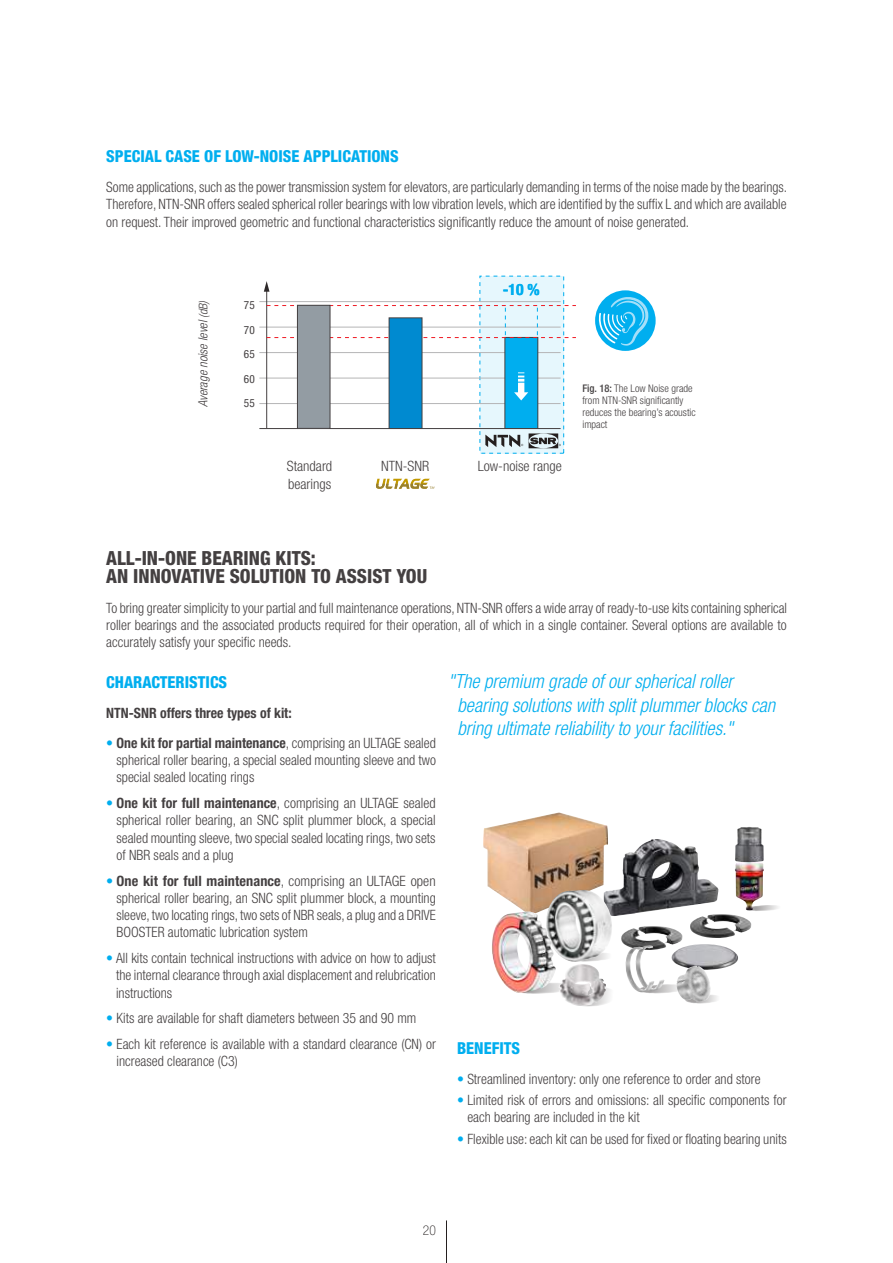
<style>
.page{position:relative;width:893px;height:1263px;background:#fff}
.page>*{position:absolute;margin:0;border:0;box-sizing:border-box;transform-origin:0 0}
.t1{font:italic 300 condensed 19.5px/23.4px "Helvetica Neue LT Std";color:#00aeef}
.t2{font:800 condensed 19.5px/18px "Helvetica Neue";color:#444041}
.t3{font:800 condensed 16.5px "Helvetica Neue";color:#00aeef}
.t4{font:700 condensed 15.75px "Helvetica Neue";color:#00aeef}
.t5{font:300 condensed 14.25px/17.2px "Helvetica Neue";color:#444041;text-align:justify}
.t6{font:300 condensed 14.25px/17.2px "Helvetica Neue";color:#444041;text-align:justify;scale:.96 1}
.t7{font:700 condensed 14.25px "Helvetica Neue";color:#444041}
.t8{font:100 condensed 13.5px "Helvetica Neue";color:#241f1f}
.t9{font:italic 300 condensed 12.75px "Helvetica Neue LT Std";color:#444041}
.t10{font:condensed 11.25px/24.5px "Helvetica Neue LT Std";color:#444041;text-align:justify}
.t11{font:300 condensed 10.5px/12px "Helvetica Neue";color:#444041}
.s1{font-size:12px}
.s2{font-weight:500}
.s3{color:#00aeef}
.s4{font-weight:700}
</style>
<div class="page">
<svg style="left:747px;top:905px;width:31px;height:6px"></svg>
<svg style="left:524px;top:983px;width:86px;height:24px"></svg>
<img style="left:483px;top:812px;width:125px;height:99px">
<img style="left:604px;top:839px;width:114px;height:77px">
<img style="left:621px;top:926px;width:62px;height:22px">
<img style="left:690px;top:914px;width:61px;height:24px">
<img style="left:671px;top:944px;width:67px;height:26px">
<img style="left:559px;top:964px;width:47px;height:42px">
<img style="left:635px;top:945px;width:29px;height:38px">
<img style="left:625px;top:947px;width:29px;height:44px">
<img style="left:546px;top:890px;width:67px;height:72px">
<img style="left:492px;top:911px;width:64px;height:82px">
<img style="left:735px;top:827px;width:29px;height:83px">
<svg style="left:637px;top:983px;width:80px;height:21px"></svg>
<img style="left:676px;top:965px;width:35px;height:37px">
<div style="left:480px;top:276px;width:84px;height:177px;background:#e6f7fd"></div>
<hr style="left:259px;top:403px;width:302px;height:1px;background:#b5b5b6">
<hr style="left:259px;top:378px;width:302px;height:1px;background:#b5b5b6">
<hr style="left:259px;top:428px;width:302px;height:1px;background:#444041">
<hr style="left:259px;top:352px;width:302px;height:1px;background:#b5b5b6">
<hr style="left:259px;top:327px;width:302px;height:1px;background:#b5b5b6">
<hr style="left:259px;top:301px;width:302px;height:1px;background:#b5b5b6">
<hr style="left:266px;top:290px;width:1px;height:138px;background:#444041">
<svg style="left:264px;top:281px;width:5px;height:11px"></svg>
<div style="left:505px;top:337px;width:33px;height:91px;background:#00aeef"></div>
<div style="left:505px;top:337px;width:33px;height:92px;border:1px solid #444041"></div>
<svg style="left:267px;top:305px;width:309px;height:33px"></svg>
<div style="left:389px;top:318px;width:33px;height:110px;background:#008ad0"></div>
<div style="left:389px;top:318px;width:33px;height:111px;border:1px solid #444041"></div>
<div style="left:297px;top:305px;width:33px;height:123px;background:#939ca3"></div>
<div style="left:297px;top:305px;width:33px;height:124px;border:1px solid #444041"></div>
<svg style="left:514px;top:372px;width:14px;height:28px"></svg>
<svg style="left:485px;top:435px;width:38px;height:12px"></svg>
<svg style="left:529px;top:433px;width:32px;height:15px"></svg>
<svg style="left:376px;top:479px;width:58px;height:10px"></svg>
<svg style="left:595px;top:290px;width:61px;height:61px"></svg>
<hr style="left:446px;top:1220px;width:1px;height:43px;background:#241f1f">
<p class="t3" style="left:106px;top:146px;width:294px">SPECIAL CASE OF LOW-NOISE APPLICATIONS</p>
<p class="t6" style="left:106px;top:178px;width:711px">Some applications, such as the power transmission system for elevators, are particularly demanding in terms of the noise made by the bearings.<br>Therefore, NTN-SNR offers sealed spherical roller bearings with low vibration levels, which are identified by the suffix L and which are available on request. Their improved geometric and functional characteristics significantly reduce the amount of noise generated.</p>
<p class="t9" style="left:196px;top:407px;width:108px;rotate:-90deg">Average noise level <span class="s1">(dB)</span></p>
<p class="t10" style="left:244px;top:293px;width:12px">75<br>70<br>65<br>60<br>55</p>
<p class="t4" style="left:503px;top:280px;width:38px">-10 %</p>
<p class="t5" style="left:287px;top:458px;width:47px">Standard</p>
<p class="t5" style="left:381px;top:458px;width:49px">NTN-SNR</p>
<p class="t5" style="left:478px;top:458px;width:86px">Low-noise range</p>
<p class="t5" style="left:288px;top:475px;width:45px">bearings</p>
<p class="t11" style="left:582px;top:382px;width:115px"><span class="s2">Fig. 18:</span> The Low Noise grade from NTN-SNR significantly reduces the bearing’s acoustic impact</p>
<h1 class="t2" style="left:106px;top:548px;width:322px">ALL-IN-ONE BEARING KITS:<br>AN INNOVATIVE SOLUTION TO ASSIST YOU</h1>
<p class="t6" style="left:106px;top:599px;width:711px">To bring greater simplicity to your partial and full maintenance operations, NTN-SNR offers a wide array of ready-to-use kits containing spherical roller bearings and the associated products required for their operation, all of which in a single container. Several options are available to accurately satisfy your specific needs.</p>
<p class="t3" style="left:106px;top:672px;width:122px">CHARACTERISTICS</p>
<p class="t7" style="left:106px;top:704px;width:187px">NTN-SNR offers three types of kit:</p>
<p class="t5" style="left:117px;top:734px;width:321px;text-indent:-10px"><span class="s3">•</span> <span class="s4">One kit for partial maintenance</span>, comprising an ULTAGE sealed spherical roller bearing, a special sealed mounting sleeve and two special sealed locating rings</p>
<p class="t5" style="left:117px;top:794px;width:321px;text-indent:-10px"><span class="s3">•</span> <span class="s4">One kit for full maintenance</span>, comprising an ULTAGE sealed spherical roller bearing, an SNC split plummer block, a special sealed mounting sleeve, two special sealed locating rings, two sets of NBR seals and a plug</p>
<p class="t5" style="left:117px;top:872px;width:321px;text-indent:-10px"><span class="s3">•</span> <span class="s4">One kit for full maintenance</span>, comprising an ULTAGE open spherical roller bearing, an SNC split plummer block, a mounting sleeve, two locating rings, two sets of NBR seals, a plug and a DRIVE BOOSTER automatic lubrication system</p>
<p class="t5" style="left:116px;top:949px;width:321px;text-indent:-10px"><span class="s3">•</span> All kits contain technical instructions with advice on how to adjust the internal clearance through axial displacement and relubrication instructions</p>
<p class="t5" style="left:106px;top:1009px;width:312px"><span class="s3">•</span> Kits are available for shaft diameters between 35 and 90 mm</p>
<p class="t5" style="left:117px;top:1035px;width:321px;text-indent:-10px"><span class="s3">•</span> Each kit reference is available with a standard clearance (CN) or increased clearance (C3)</p>
<h1 class="t1" style="left:458px;top:670px;width:319px;text-indent:-9px">"The premium grade of our spherical roller bearing solutions with split plummer blocks can bring ultimate reliability to your facilities."</h1>
<p class="t3" style="left:457px;top:1037px;width:65px">BENEFITS</p>
<p class="t5" style="left:457px;top:1070px;width:305px"><span class="s3">•</span> Streamlined inventory: only one reference to order and store</p>
<p class="t5" style="left:467px;top:1091px;width:321px;text-indent:-10px"><span class="s3">•</span> Limited risk of errors and omissions: all specific components for each bearing are included in the kit</p>
<p class="t5" style="left:457px;top:1130px;width:331px"><span class="s3">•</span> Flexible use: each kit can be used for fixed or floating bearing units</p>
<p class="t8" style="left:423px;top:1223px;width:14px">20</p>
</div>
